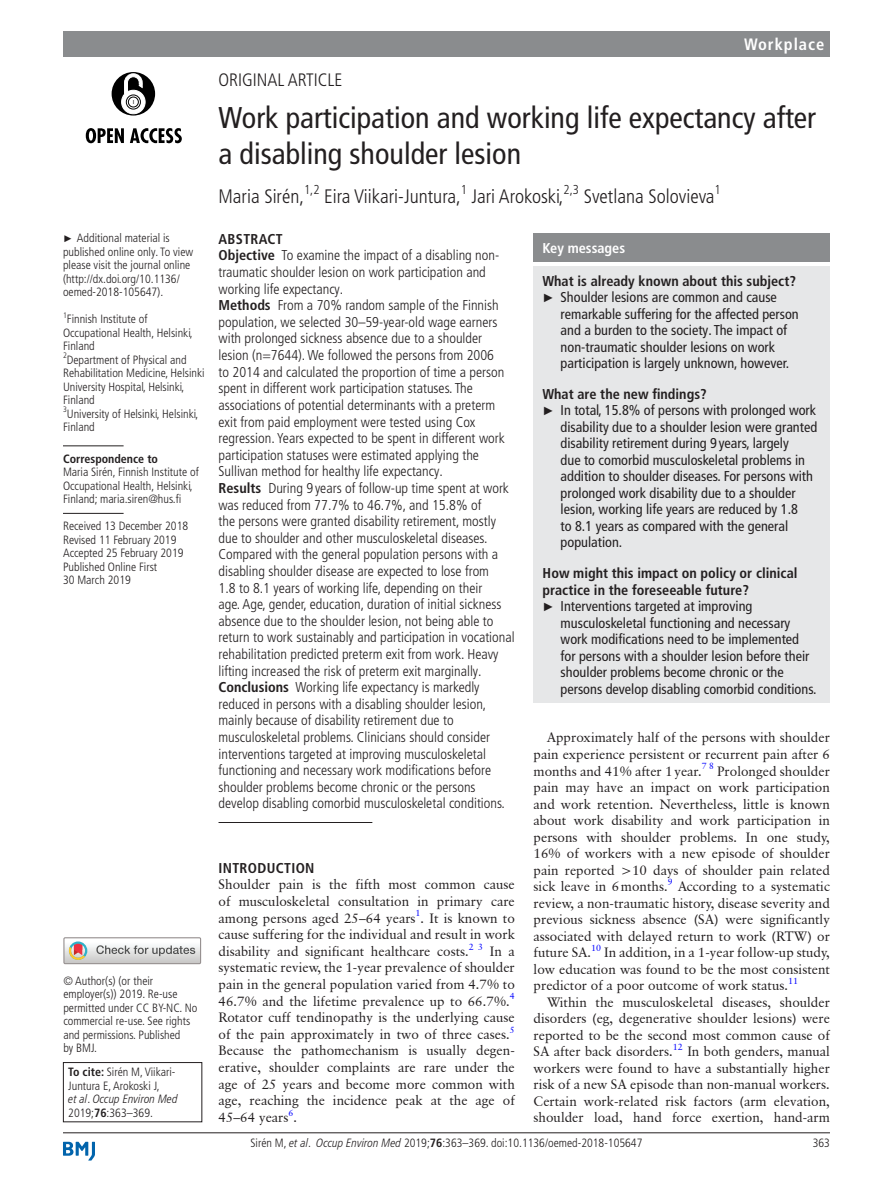
<style>
.page{position:relative;width:893px;height:1191px;background:#fff}
.page>*{position:absolute;margin:0;border:0;box-sizing:border-box;transform-origin:0 0}
.t1{font:condensed 30px/36px "Frutiger LT Pro";color:#231f20}
.t2{font:300 condensed 19.5px "Frutiger LT Pro";color:#231f20}
.t3{font:300 condensed 18px "Frutiger LT Pro";color:#231f20}
.t4{font:700 condensed 16.5px "Frutiger LT Pro";letter-spacing:.055em;color:#fff}
.t5{font:300 condensed 14.25px/16.6px "Frutiger LT Pro";color:#231f20}
.t6{font:condensed 14.25px/16.5px "Frutiger LT Pro";color:#231f20}
.t7{font:700 condensed 14.25px/16.5px "Frutiger LT Pro";color:#231f20}
.t8{font:700 condensed 14.25px "Frutiger LT Pro";letter-spacing:.025em;color:#231f20}
.t9{font:700 condensed 14.25px "Frutiger LT Pro";color:#fff}
.t10{font:13.5px/16.5px "Classical Garamond BT";color:#231f20;text-align:justify}
.t11{font:300 condensed 12px/13.5px "Frutiger LT Pro";color:#231f20}
.t12{font:700 condensed 12px "Frutiger LT Pro";color:#231f20}
.s1{font-family:"Arial";font-weight:400;font-stretch:normal;font-size:9.75px}
.s2{font-weight:700}
.s3{font-style:italic}
.s4{font-family:"Arial";font-weight:400;font-stretch:normal;font-size:12px}
.s5{font-weight:400}
.s6{font-family:"Arial";font-stretch:normal;font-size:12px}
</style>
<div class="page">
<hr style="left:63px;top:1132px;width:767px;height:1px;background:#231f20">
<svg style="left:63px;top:1141px;width:32px;height:19px"></svg>
<div style="left:63px;top:31px;width:767px;height:25px;background:#8a8c8e"></div>
<div style="left:63px;top:1062px;width:139px;height:60px;border:1px solid #231f20"></div>
<hr style="left:63px;top:445px;width:61px;height:1px;background:#231f20">
<hr style="left:63px;top:513px;width:61px;height:1px;background:#231f20">
<div style="left:63px;top:937px;width:138px;height:27px;border:1px solid #969090"></div>
<svg style="left:64px;top:937px;width:137px;height:26px"></svg>
<hr style="left:219px;top:822px;width:153px;height:1px;background:#231f20">
<div style="left:534px;top:233px;width:296px;height:29px;background:#8a8c8e"></div>
<div style="left:534px;top:266px;width:296px;height:437px;background:#e6e7e8"></div>
<div style="left:112px;top:72px;width:43px;height:43px;background:#000;border-radius:50%"></div>
<svg style="left:121px;top:73px;width:25px;height:41px"></svg>
<div style="left:126px;top:95px;width:15px;height:14px;border:1px solid #000;border-radius:50%"></div>
<div style="left:128px;top:97px;width:11px;height:10px;border:1px solid #000;border-radius:50%"></div>
<svg style="left:86px;top:128px;width:38px;height:15px"></svg>
<svg style="left:130px;top:128px;width:52px;height:15px"></svg>
<p class="t11" style="left:63px;top:231px;width:132px"><span class="s1">►</span> Additional material is published online only. To view please visit the journal online (http://dx.doi.org/10.1136/ oemed-2018-105647).</p>
<p class="t11" style="left:63px;top:312px;width:143px"><sup>1</sup>Finnish I nstitute of<br>Occupational Health, Helsinki,<br>Finland<br><sup>2</sup>Department of Physical and<br>Rehabilitation Medicine, Helsinki<br>University Hospital, Helsinki,<br>Finland<br><sup>3</sup>University of Helsinki, Helsinki,<br>Finland</p>
<p class="t12" style="left:63px;top:451px;width:97px">Correspondence to</p>
<p class="t11" style="left:63px;top:465px;width:137px">Maria Sirén, Finnish I nstitute of<br>Occupational Health, Helsinki,<br>Finland; maria.siren@hus.fi</p>
<p class="t11" style="left:63px;top:519px;width:127px">Received 13 December 2018<br>Revised 11 February 2019<br>Accepted 25 February 2019<br>Published Online First<br>30 March 2019</p>
<p class="t11" style="left:63px;top:973px;width:136px">© Author(s) (or their employer(s)) 2019. Re-use permitted under CC BY-NC. No commercial re-use. See rights and permissions. Published<br>by BMJ.</p>
<p class="t11" style="left:68px;top:1065px;width:111px"><span class="s2">To cite:</span> Sirén M, Viikari-<br>Juntura E, Arokoski J,<br><span class="s3">et al</span>. <span class="s3">Occup Environ Med<br></span>2019;<span class="s2">76</span>:363–369.</p>
<p class="t4" style="left:744px;top:34px;width:81px">Workplace</p>
<h3 class="t3" style="left:219px;top:69px;width:125px">Original Article</h3>
<h1 class="t1" style="left:219px;top:99px;width:599px">Work participation and working life expectancy after a disabling shoulder lesion</h1>
<h2 class="t2" style="left:219px;top:185px;width:504px">Maria Sirén,<sup>1,2</sup> Eira Viikari-Juntura,<sup>1</sup> Jari Arokoski,<sup>2,3</sup> Svetlana Solovieva<sup>1</sup></h2>
<p class="t5" style="left:219px;top:231px;width:298px"><span class="s2">Abstract<br>Objective</span> To examine the impact of a disabling non&shy;traumatic shoulder lesion on work participation and working life expectancy.<br><span class="s2">Methods</span> From a 70% random sample of the Finnish population, we selected 30–59-year-old wage earners with prolonged sickness absence due to a shoulder lesion (n=7644). We followed the persons from 2006<br>to 2014 and calculated the proportion of time a person spent in different work participation statuses. The associations of potential determinants with a preterm exit from paid employment were tested using Cox regression. Years expected to be spent in different work participation statuses were estimated applying the Sullivan method for healthy life expectancy.<br><span class="s2">Results</span> During 9 years of follow-up time spent at work was reduced from 77.7% to 46.7%, and 15.8% of<br>the persons were granted disability retirement, mostly due to shoulder and other musculoskeletal diseases.<br>Compared with the general population persons with a disabling shoulder disease are expected to lose from<br>1.8 to 8.1 years of working life, depending on their<br>age. Age, gender, education, duration of initial sickness absence due to the shoulder lesion, not being able to return to work sustainably and participation in vocational rehabilitation predicted preterm exit from work. Heavy lifting increased the risk of preterm exit marginally.<br><span class="s2">Conclusions</span> Working life expectancy is markedly reduced in persons with a disabling shoulder lesion, mainly because of disability retirement due to musculoskeletal problems. Clinicians should consider interventions targeted at improving musculoskeletal functioning and necessary work modifications before shoulder problems become chronic or the persons develop disabling comorbid musculoskeletal conditions.</p>
<p class="t8" style="left:219px;top:859px;width:66px">Introductio</p>
<p class="t7" style="left:305px;top:859px;width:11px">n</p>
<p class="t10" style="left:219px;top:876px;width:298px">Shoulder pain is the fifth most common cause of musculoskeletal consultation in primary care among persons aged 25–64 years<sup>1</sup>. It is known to cause suffering for the individual and result in work disability and significant healthcare costs.<sup>2</sup> <sup>3</sup> In a systematic review, the 1-year prevalence of shoulder pain in the general population varied from 4.7% to 46.7% and the lifetime prevalence up to 66.7%.<sup>4<br></sup>Rotator cuff tendinopathy is the underlying cause of the pain approximately in two of three cases.<sup>5<br></sup>Because the pathomechanism is usually degen&shy;erative, shoulder complaints are rare under the age of 25 years and become more common with age, reaching the incidence peak at the age of 45–64 years<sup>6</sup>.</p>
<p class="t9" style="left:543px;top:239px;width:84px">Key messages</p>
<p class="t7" style="left:543px;top:272px;width:255px">What is already known about this subject? <span class="s4">►</span> <span class="s5">Shoulder lesions are common and cause</span></p>
<p class="t6" style="left:561px;top:305px;width:240px">remarkable suffering for the affected person and a burden to the society. The impact of non-traumatic shoulder lesions on work participation is largely unknown, however.</p>
<p class="t7" style="left:543px;top:386px;width:166px">What are the new findings?</p>
<p class="t6" style="left:543px;top:402px;width:275px"><span class="s6">►</span> In total, 15.8% of persons with prolonged work</p>
<p class="t6" style="left:561px;top:419px;width:258px">disability due to a shoulder lesion were granted</p>
<p class="t6" style="left:561px;top:435px;width:230px">disability retirement during 9 years, largely</p>
<p class="t6" style="left:561px;top:452px;width:246px">due to comorbid musculoskeletal problems in</p>
<p class="t6" style="left:561px;top:468px;width:254px">addition to shoulder diseases. For persons with</p>
<p class="t6" style="left:561px;top:485px;width:236px">prolonged work disability due to a shoulder</p>
<p class="t6" style="left:561px;top:501px;width:239px">lesion, working life years are reduced by 1.8</p>
<p class="t6" style="left:561px;top:518px;width:229px">to 8.1 years as compared with the general</p>
<p class="t6" style="left:561px;top:534px;width:63px">population.</p>
<p class="t7" style="left:543px;top:565px;width:256px">How might this impact on policy or clinical practice in the foreseeable future?<br><span class="s4">►</span> <span class="s5">Interventions targeted at improving</span></p>
<p class="t6" style="left:561px;top:614px;width:257px">musculoskeletal functioning and necessary work modifications need to be implemented for persons with a shoulder lesion before their shoulder problems become chronic or the persons develop disabling comorbid conditions.</p>
<p class="t10" style="left:534px;top:729px;width:298px;text-indent:14px">Approximately half of the persons with shoulder pain experience persistent or recurrent pain after 6 months and 41% after 1year.<sup>7</sup> <sup>8</sup> Prolonged shoulder pain may have an impact on work participation and work retention. Nevertheless, little is known about work disability and work participation in persons with shoulder problems. In one study, 16% of workers with a new episode of shoulder pain reported &gt;10 days of shoulder pain related sick leave in 6months.<sup>9</sup> According to a systematic review, a non-traumatic history, disease severity and previous sickness absence (SA) were significantly associated with delayed return to work (RTW) or future SA.<sup>10</sup> In addition, in a 1-year follow-up study, low education was found to be the most consistent predictor of a poor outcome of work status.<sup>11</sup></p>
<p class="t10" style="left:534px;top:993px;width:298px;text-indent:14px">Within the musculoskeletal diseases, shoulder disorders (eg, degenerative shoulder lesions) were reported to be the second most common cause of SA after back disorders.<sup>12</sup> In both genders, manual workers were found to have a substantially higher risk of a new SA episode than non-manual workers.<br>Certain work-related risk factors (arm elevation, shoulder load, hand force exertion, hand-arm</p>
<p class="t11" style="left:250px;top:1136px;width:393px">Sirén M, <span class="s3">et al</span>. <span class="s3">Occup Environ Med</span> 2019;<span class="s2">76</span>:363–369. doi:10.1136/oemed-2018-105647</p>
<p class="t11" style="left:813px;top:1136px;width:19px">363</p>
</div>
